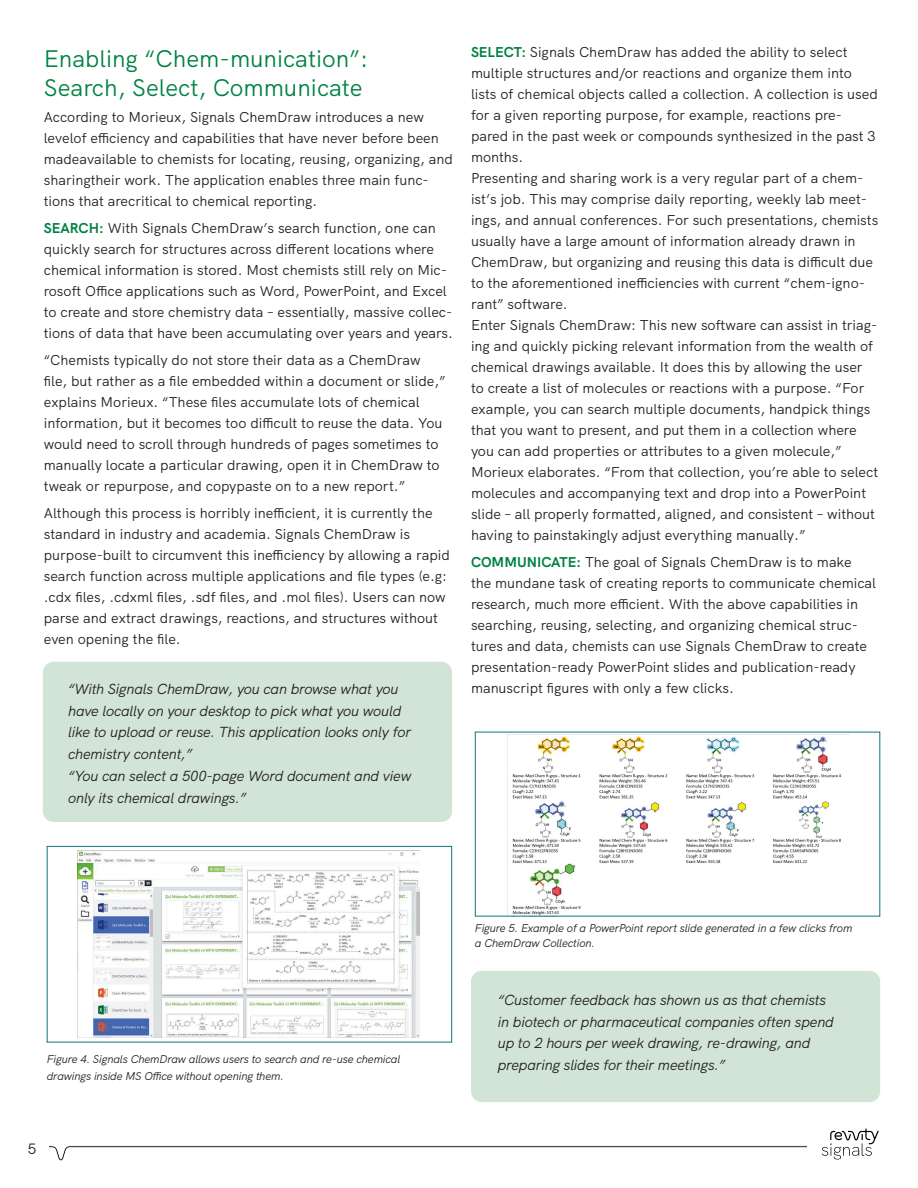
<style>
.page{position:relative;width:918px;height:1188px;background:#fff}
.page>*{position:absolute;margin:0;border:0;box-sizing:border-box;transform-origin:0 0}
.t1{font:24px/28.8px "HK Grotesk";color:#008242}
.t2{font:15px "HK Grotesk";color:#231f20}
.t3{font:italic 14.7px "HK Grotesk";letter-spacing:-.01em;color:#231f20}
.t4{font:14.25px/21px "HK Grotesk";color:#231f20}
.t5{font:italic 11.25px/16.5px "HK Grotesk";letter-spacing:-.01em;color:#231f20}
.s1{font-weight:700;color:#008242}
</style>
<div class="page">
<svg style="left:49px;top:1145px;width:758px;height:16px"></svg>
<svg style="left:822px;top:1128px;width:57px;height:32px"></svg>
<div style="left:43px;top:662px;width:409px;height:160px;background:#d2e4d6;border-radius:11px"></div>
<div style="left:471px;top:971px;width:409px;height:131px;background:#d2e4d6;border-radius:11px"></div>
<img style="left:77px;top:851px;width:343px;height:187px">
<div style="left:47px;top:846px;width:405px;height:196px;border:1px solid #0e767f"></div>
<img style="left:507px;top:734px;width:343px;height:180px">
<p class="t1" style="left:44px;top:42px;width:326px">Enabling “Chem-munication”:<br>Search, Select, Communicate</p>
<p class="t4" style="left:44px;top:105px;width:411px">According to Morieux, Signals ChemDraw introduces a new levelof efficiency and capabilities that have never before been madeavailable to chemists for locating, reusing, organizing, and sharingtheir work. The application enables three main func&shy;tions that arecritical to chemical reporting.</p>
<p class="t4" style="left:44px;top:216px;width:393px"><span class="s1">SEARCH:</span> With Signals ChemDraw’s search function, one can</p>
<p class="t4" style="left:44px;top:237px;width:411px">quickly search for structures across different locations where chemical information is stored. Most chemists still rely on Mic&shy;rosoft Office applications such as Word, PowerPoint, and Excel to create and store chemistry data – essentially, massive collec&shy;tions of data that have been accumulating over years and years.</p>
<p class="t4" style="left:44px;top:348px;width:403px">“Chemists typically do not store their data as a ChemDraw file, but rather as a file embedded within a document or slide,” explains Morieux. “These files accumulate lots of chemical information, but it becomes too difficult to reuse the data. You would need to scroll through hundreds of pages sometimes to manually locate a particular drawing, open it in ChemDraw to tweak or repurpose, and copypaste on to a new report.”</p>
<p class="t4" style="left:44px;top:501px;width:408px">Although this process is horribly inefficient, it is currently the standard in industry and academia. Signals ChemDraw is purpose-built to circumvent this inefficiency by allowing a rapid search function across multiple applications and file types (e.g: .cdx files, .cdxml files, .sdf files, and .mol files). Users can now parse and extract drawings, reactions, and structures without even opening the file.</p>
<p class="t4" style="left:471px;top:41px;width:378px"><span class="s1">SELECT:</span> Signals ChemDraw has added the ability to select</p>
<p class="t4" style="left:471px;top:62px;width:408px">multiple structures and/or reactions and organize them into lists of chemical objects called a collection. A collection is used for a given reporting purpose, for example, reactions pre&shy;pared in the past week or compounds synthesized in the past 3 months.</p>
<p class="t4" style="left:471px;top:167px;width:409px">Presenting and sharing work is a very regular part of a chem&shy;ist’s job. This may comprise daily reporting, weekly lab meet&shy;ings, and annual conferences. For such presentations, chemists usually have a large amount of information already drawn in ChemDraw, but organizing and reusing this data is difficult due to the aforementioned inefficiencies with current “chem-igno&shy;rant” software.</p>
<p class="t4" style="left:471px;top:314px;width:408px">Enter Signals ChemDraw: This new software can assist in triag&shy;ing and quickly picking relevant information from the wealth of chemical drawings available. It does this by allowing the user</p>
<p class="t4" style="left:471px;top:377px;width:395px">to create a list of molecules or reactions with a purpose. “For</p>
<p class="t4" style="left:471px;top:398px;width:401px">example, you can search multiple documents, handpick things</p>
<p class="t4" style="left:471px;top:419px;width:409px">that you want to present, and put them in a collection where you can add properties or attributes to a given molecule,” Morieux elaborates. “From that collection, you’re able to select molecules and accompanying text and drop into a PowerPoint slide – all properly formatted, aligned, and consistent – without having to painstakingly adjust everything manually.”</p>
<p class="t4" style="left:471px;top:551px;width:382px"><span class="s1">COMMUNICATE:</span> The goal of Signals ChemDraw is to make</p>
<p class="t4" style="left:471px;top:572px;width:407px">the mundane task of creating reports to communicate chemical</p>
<p class="t4" style="left:471px;top:593px;width:389px">research, much more efficient. With the above capabilities in</p>
<p class="t4" style="left:471px;top:614px;width:398px">searching, reusing, selecting, and organizing chemical struc&shy;tures and data, chemists can use Signals ChemDraw to create</p>
<p class="t4" style="left:471px;top:656px;width:386px">presentation-ready PowerPoint slides and publication-ready</p>
<p class="t3" style="left:68px;top:677px;width:332px">“With Signals ChemDraw, you can browse what you</p>
<p class="t4" style="left:471px;top:677px;width:265px">manuscript figures with only a few clicks.</p>
<p class="t3" style="left:68px;top:699px;width:335px">have locally on your desktop to pick what you would</p>
<p class="t3" style="left:68px;top:721px;width:344px">like to upload or reuse. This application looks only for</p>
<p class="t3" style="left:68px;top:743px;width:126px">chemistry content,”</p>
<p class="t3" style="left:68px;top:764px;width:345px">“You can select a 500-page Word document and view</p>
<p class="t3" style="left:68px;top:786px;width:180px">only its chemical drawings.”</p>
<p class="t5" style="left:47px;top:1050px;width:355px">Figure 4. Signals ChemDraw allows users to search and re-use chemical drawings inside MS Office without opening them.</p>
<p class="t2" style="left:28px;top:1137px;width:10px">5</p>
<p class="t5" style="left:475px;top:919px;width:379px">Figure 5. Example of a PowerPoint report slide generated in a few clicks from</p>
<p class="t5" style="left:475px;top:934px;width:122px">a ChemDraw Collection.</p>
<p class="t3" style="left:498px;top:988px;width:330px">“Customer feedback has shown us as that chemists</p>
<p class="t3" style="left:498px;top:1010px;width:338px">in biotech or pharmaceutical companies often spend</p>
<p class="t3" style="left:498px;top:1032px;width:314px">up to 2 hours per week drawing, re-drawing, and</p>
<p class="t3" style="left:498px;top:1054px;width:229px">preparing slides for their meetings.”</p>
</div>
